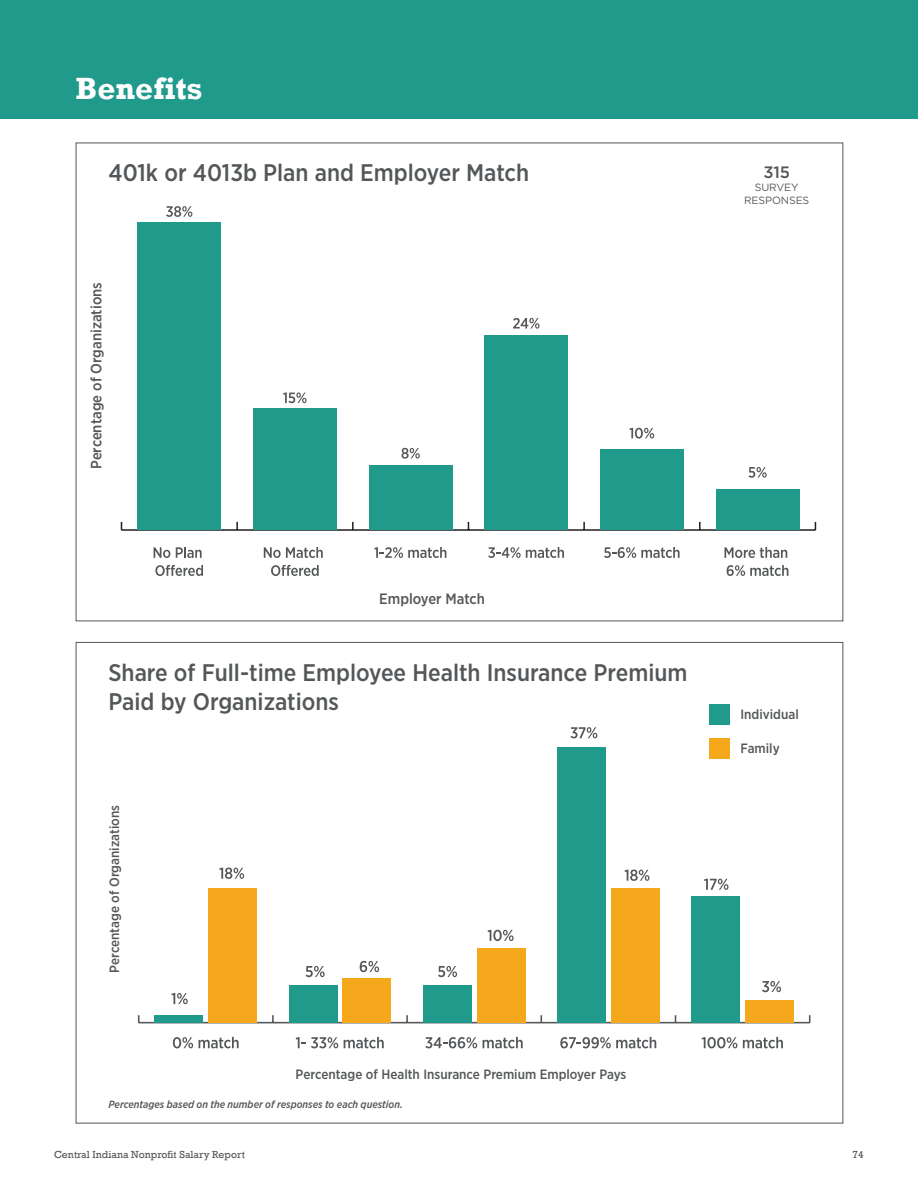
<style>
.page{position:relative;width:918px;height:1188px;background:#fff}
.page>*{position:absolute;margin:0;border:0;box-sizing:border-box;transform-origin:0 0}
.Headlines__reverse{font:700 31.5px "Rockwell";color:#fff}
.Graph_Header{font:500 24px "Gotham Narrow";color:#545759}
.survey_response_numb{font:500 16.5px "Gotham";color:#545759}
.Graph_Header-2{font:500 15px "Gotham Narrow";color:#545759}
.Graph_Header-3{font:500 13.5px "Gotham Narrow";color:#545759}
.Graph_Header-4{font:italic 500 10.5px "Gotham Narrow";color:#545759}
.t1{font:10.5px "Rockwell";color:#545759}
.survey_response_text{font:10.5px "Gotham";letter-spacing:-.01em;color:#545759}
</style>
<div class="page">
<div style="left:0;top:0;width:918px;height:119px;background:#1f9a8b"></div>
<hr style="left:121px;top:529px;width:694px;height:2px;background:#231f20">
<svg style="left:236px;top:522px;width:2px;height:7px"></svg>
<svg style="left:352px;top:522px;width:2px;height:7px"></svg>
<svg style="left:583px;top:522px;width:2px;height:7px"></svg>
<svg style="left:699px;top:522px;width:2px;height:7px"></svg>
<div style="left:138px;top:222px;width:83px;height:308px;background:#1f9a8b"></div>
<div style="left:253px;top:409px;width:84px;height:121px;background:#1f9a8b"></div>
<div style="left:369px;top:465px;width:83px;height:65px;background:#1f9a8b"></div>
<div style="left:485px;top:336px;width:83px;height:194px;background:#1f9a8b"></div>
<div style="left:600px;top:449px;width:84px;height:81px;background:#1f9a8b"></div>
<div style="left:716px;top:490px;width:83px;height:40px;background:#1f9a8b"></div>
<svg style="left:724px;top:547px;width:63px;height:11px"></svg>
<svg style="left:727px;top:565px;width:61px;height:11px"></svg>
<svg style="left:604px;top:547px;width:76px;height:11px"></svg>
<svg style="left:488px;top:547px;width:76px;height:11px"></svg>
<svg style="left:374px;top:547px;width:72px;height:11px"></svg>
<svg style="left:264px;top:547px;width:59px;height:11px"></svg>
<svg style="left:271px;top:565px;width:48px;height:11px"></svg>
<svg style="left:154px;top:547px;width:16px;height:11px"></svg>
<svg style="left:176px;top:547px;width:26px;height:11px"></svg>
<svg style="left:155px;top:565px;width:48px;height:11px"></svg>
<svg style="left:749px;top:467px;width:18px;height:11px"></svg>
<svg style="left:629px;top:428px;width:25px;height:11px"></svg>
<svg style="left:513px;top:318px;width:27px;height:11px"></svg>
<svg style="left:401px;top:448px;width:19px;height:11px"></svg>
<svg style="left:283px;top:392px;width:24px;height:11px"></svg>
<svg style="left:166px;top:206px;width:26px;height:11px"></svg>
<div style="left:710px;top:704px;width:20px;height:21px;background:#1f9a8b"></div>
<div style="left:710px;top:738px;width:20px;height:20px;background:#f5a81c"></div>
<hr style="left:139px;top:1022px;width:671px;height:1px;background:#545759">
<svg style="left:138px;top:1015px;width:2px;height:8px"></svg>
<svg style="left:272px;top:1015px;width:2px;height:7px"></svg>
<svg style="left:406px;top:1015px;width:2px;height:7px"></svg>
<div style="left:208px;top:889px;width:49px;height:134px;background:#f5a81c"></div>
<div style="left:343px;top:978px;width:48px;height:45px;background:#f5a81c"></div>
<div style="left:477px;top:948px;width:48px;height:75px;background:#f5a81c"></div>
<div style="left:611px;top:889px;width:48px;height:134px;background:#f5a81c"></div>
<div style="left:745px;top:1000px;width:49px;height:23px;background:#f5a81c"></div>
<div style="left:155px;top:1015px;width:48px;height:8px;background:#1f9a8b"></div>
<div style="left:289px;top:985px;width:48px;height:38px;background:#1f9a8b"></div>
<div style="left:423px;top:985px;width:49px;height:38px;background:#1f9a8b"></div>
<div style="left:557px;top:747px;width:49px;height:276px;background:#1f9a8b"></div>
<div style="left:692px;top:896px;width:48px;height:127px;background:#1f9a8b"></div>
<svg style="left:702px;top:1037px;width:35px;height:11px"></svg>
<svg style="left:743px;top:1037px;width:40px;height:11px"></svg>
<svg style="left:560px;top:1037px;width:96px;height:11px"></svg>
<svg style="left:425px;top:1037px;width:52px;height:11px"></svg>
<svg style="left:483px;top:1037px;width:40px;height:11px"></svg>
<svg style="left:296px;top:1037px;width:42px;height:11px"></svg>
<svg style="left:344px;top:1037px;width:40px;height:11px"></svg>
<svg style="left:173px;top:1037px;width:20px;height:11px"></svg>
<svg style="left:199px;top:1037px;width:40px;height:11px"></svg>
<svg style="left:171px;top:993px;width:17px;height:11px"></svg>
<svg style="left:219px;top:868px;width:25px;height:11px"></svg>
<svg style="left:306px;top:966px;width:19px;height:11px"></svg>
<svg style="left:438px;top:966px;width:19px;height:11px"></svg>
<svg style="left:488px;top:930px;width:26px;height:11px"></svg>
<svg style="left:570px;top:727px;width:27px;height:11px"></svg>
<svg style="left:625px;top:870px;width:24px;height:11px"></svg>
<svg style="left:704px;top:879px;width:25px;height:11px"></svg>
<svg style="left:762px;top:981px;width:19px;height:11px"></svg>
<svg style="left:360px;top:961px;width:19px;height:11px"></svg>
<p class="Headlines__reverse" style="left:76px;top:69px;width:128px">Benefits</p>
<p class="Graph_Header" style="left:108px;top:157px;width:422px">401k or 4013b Plan and Employer Match</p>
<p class="Graph_Header-2" style="left:87px;top:469px;width:188px;rotate:-90deg">Percentage of Organizations</p>
<p class="Graph_Header-2" style="left:379px;top:589px;width:107px">Employer Match</p>
<p class="Graph_Header" style="left:108px;top:658px;width:581px">Share of Full-time Employee Health Insurance Premium</p>
<p class="Graph_Header" style="left:108px;top:686px;width:232px">Paid by Organizations</p>
<p class="Graph_Header-3" style="left:106px;top:973px;width:170px;rotate:-90deg">Percentage of Organizations</p>
<p class="Graph_Header-3" style="left:296px;top:1066px;width:332px">Percentage of Health Insurance Premium Employer Pays</p>
<p class="Graph_Header-4" style="left:108px;top:1098px;width:296px">Percentages based on the number of responses to each question.</p>
<p class="survey_response_numb" style="left:763px;top:162px;width:28px">315</p>
<p class="survey_response_text" style="left:755px;top:181px;width:45px">SURVEY</p>
<p class="survey_response_text" style="left:744px;top:193px;width:67px">RESPONSES</p>
<p class="Graph_Header-3" style="left:741px;top:706px;width:60px">Individual</p>
<p class="Graph_Header-3" style="left:741px;top:739px;width:41px">Family</p>
<p class="t1" style="left:54px;top:1148px;width:192px">Central Indiana Nonprofit Salary Report</p>
<p class="t1" style="left:853px;top:1148px;width:13px">74</p>
</div>
